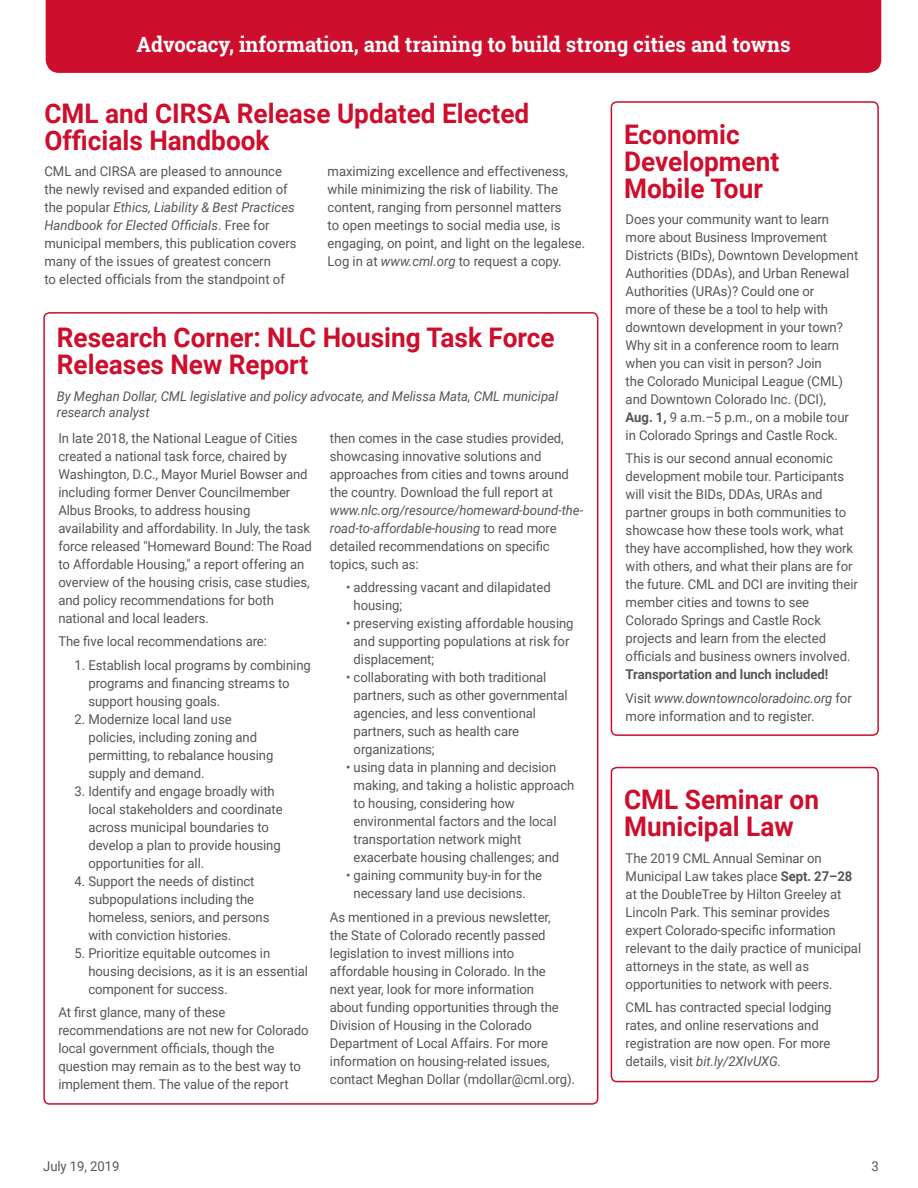
<style>
.page{position:relative;width:918px;height:1188px;background:#fff}
.page>*{position:absolute;margin:0;border:0;box-sizing:border-box;transform-origin:0 0}
.t1{font:700 27px/27px "Roboto";color:#ce0e2d}
.t2{font:700 21px "Roboto Slab";color:#fff}
.t3{font:13.5px/18px "Roboto";letter-spacing:-.005em;color:#54565a}
.t4{font:italic 13.5px/18px "Roboto";letter-spacing:-.005em;color:#54565a}
.t5{font:700 13.5px/23.4px "Roboto";letter-spacing:-.005em;color:#54565a}
.s1{font-style:italic}
.s2{font-style:normal}
.s3{font-weight:700}
.s4{font-weight:400}
.s5{font-weight:400;font-style:italic}
</style>
<div class="page">
<div style="left:46px;top:0;width:835px;height:73px;background:#ce0e2d"></div>
<div style="left:611px;top:101px;width:268px;height:635px;border:2px solid #ce0e2d;border-radius:5px"></div>
<div style="left:611px;top:767px;width:268px;height:315px;border:2px solid #ce0e2d;border-radius:5px"></div>
<h2 class="t2" style="left:136px;top:30px;width:656px">Advocacy, information, and training to build strong cities and towns</h2>
<h1 class="t1" style="left:44px;top:99px;width:486px">CML and CIRSA Release Updated Elected<br>Officials Handbook</h1>
<p class="t3" style="left:44px;top:162px;width:254px">CML and CIRSA are pleased to announce the newly revised and expanded edition of the popular <span class="s1">Ethics, Liability &amp; Best Practices Handbook for Elected Officials</span>. Free for municipal members, this publication covers many of the issues of greatest concern<br>to elected officials from the standpoint of</p>
<p class="t3" style="left:328px;top:162px;width:259px">maximizing excellence and effectiveness, while minimizing the risk of liability. The content, ranging from personnel matters<br>to open meetings to social media use, is engaging, on point, and light on the legalese.<br>Log in at <span class="s1">www.cml.org</span> to request a copy.</p>
<h1 class="t1" style="left:57px;top:323px;width:499px">Research Corner: NLC Housing Task Force<br>Releases New Report</h1>
<p class="t4" style="left:57px;top:388px;width:503px;line-height:15.8px">By Meghan Dollar, CML legislative and policy advocate, and Melissa Mata, CML municipal research analyst</p>
<p class="t3" style="left:58px;top:429px;width:255px">In late 2018, the National League of Cities created a national task force, chaired by Washington, D.C., Mayor Muriel Bowser and including former Denver Councilmember Albus Brooks, to address housing availability and affordability. In July, the task force released "Homeward Bound: The Road to Affordable Housing," a report offering an overview of the housing crisis, case studies, and policy recommendations for both national and local leaders.</p>
<p class="t3" style="left:58px;top:632px;width:210px">The five local recommendations are:</p>
<p class="t3" style="left:88px;top:655px;width:224px;text-indent:-14px">1. Establish local programs by combining programs and financing streams to support housing goals.</p>
<p class="t3" style="left:88px;top:709px;width:187px;text-indent:-14px">2. Modernize local land use policies, including zoning and permitting, to rebalance housing supply and demand.</p>
<p class="t3" style="left:88px;top:781px;width:196px;text-indent:-14px">3. Identify and engage broadly with local stakeholders and coordinate across municipal boundaries to develop a plan to provide housing opportunities for all.</p>
<p class="t3" style="left:88px;top:871px;width:183px;text-indent:-14px">4. Support the needs of distinct subpopulations including the homeless, seniors, and persons with conviction histories.</p>
<p class="t3" style="left:88px;top:943px;width:221px;text-indent:-14px">5. Prioritize equitable outcomes in housing decisions, as it is an essential component for success.</p>
<p class="t3" style="left:58px;top:1003px;width:252px">At first glance, many of these recommendations are not new for Colorado local government officials, though the question may remain as to the best way to implement them. The value of the report</p>
<p class="t3" style="left:330px;top:429px;width:241px">then comes in the case studies provided, showcasing innovative solutions and approaches from cities and towns around the country. Download the full report at</p>
<p class="t4" style="left:330px;top:501px;width:255px">www.nlc.org/resource/homeward-bound-the&shy;road-to-affordable-housing <span class="s2">to read more detailed recommendations on specific topics, such as:</span></p>
<p class="t3" style="left:354px;top:578px;width:199px;text-indent:-8px">• addressing vacant and dilapidated housing;</p>
<p class="t3" style="left:354px;top:614px;width:222px;text-indent:-8px">• preserving existing affordable housing and supporting populations at risk for displacement;</p>
<p class="t3" style="left:354px;top:668px;width:216px;text-indent:-8px">• collaborating with both traditional partners, such as other governmental agencies, and less conventional partners, such as health care organizations;</p>
<p class="t3" style="left:354px;top:758px;width:222px;text-indent:-8px">• using data in planning and decision making, and taking a holistic approach to housing, considering how environmental factors and the local transportation network might exacerbate housing challenges; and</p>
<p class="t3" style="left:354px;top:866px;width:190px;text-indent:-8px">• gaining community buy-in for the necessary land use decisions.</p>
<p class="t3" style="left:330px;top:907px;width:247px">As mentioned in a previous newsletter,<br>the State of Colorado recently passed legislation to invest millions into affordable housing in Colorado. In the<br>next year, look for more information<br>about funding opportunities through the Division of Housing in the Colorado Department of Local Affairs. For more information on housing-related issues, contact Meghan Dollar (mdollar@cml.org).</p>
<h1 class="t1" style="left:624px;top:120px;width:157px">Economic<br>Development<br>Mobile Tour</h1>
<p class="t3" style="left:626px;top:210px;width:234px">Does your community want to learn more about Business Improvement Districts (BIDs), Downtown Development Authorities (DDAs), and Urban Renewal Authorities (URAs)? Could one or<br>more of these be a tool to help with downtown development in your town?<br>Why sit in a conference room to learn when you can visit in person? Join<br>the Colorado Municipal League (CML) and Downtown Colorado Inc. (DCI),<br><span class="s3">Aug. 1,</span> 9 a.m.–5 p.m., on a mobile tour in Colorado Springs and Castle Rock.</p>
<p class="t3" style="left:626px;top:449px;width:234px">This is our second annual economic development mobile tour. Participants will visit the BIDs, DDAs, URAs and partner groups in both communities to showcase how these tools work, what they have accomplished, how they work with others, and what their plans are for the future. CML and DCI are inviting their member cities and towns to see Colorado Springs and Castle Rock projects and learn from the elected officials and business owners involved.</p>
<p class="t5" style="left:626px;top:662px;width:228px">Transportation and lunch included!<br><span class="s4">Visit</span> <span class="s5">www.downtowncoloradoinc.org</span> <span class="s4">for</span></p>
<p class="t3" style="left:626px;top:707px;width:190px">more information and to register.</p>
<h1 class="t1" style="left:624px;top:785px;width:196px">CML Seminar on<br>Municipal Law</h1>
<p class="t3" style="left:626px;top:848px;width:237px">The 2019 CML Annual Seminar on Municipal Law takes place <span class="s3">Sept. 27–28 </span>at the DoubleTree by Hilton Greeley at Lincoln Park. This seminar provides expert Colorado-specific information relevant to the daily practice of municipal attorneys in the state, as well as opportunities to network with peers.</p>
<p class="t3" style="left:626px;top:998px;width:208px">CML has contracted special lodging rates, and online reservations and registration are now open. For more details, visit <span class="s1">bit.ly/2XIvUXG.</span></p>
<p class="t3" style="left:43px;top:1157px;width:78px">July 19, 2019</p>
<p class="t3" style="left:871px;top:1157px;width:9px">3</p>
</div>
